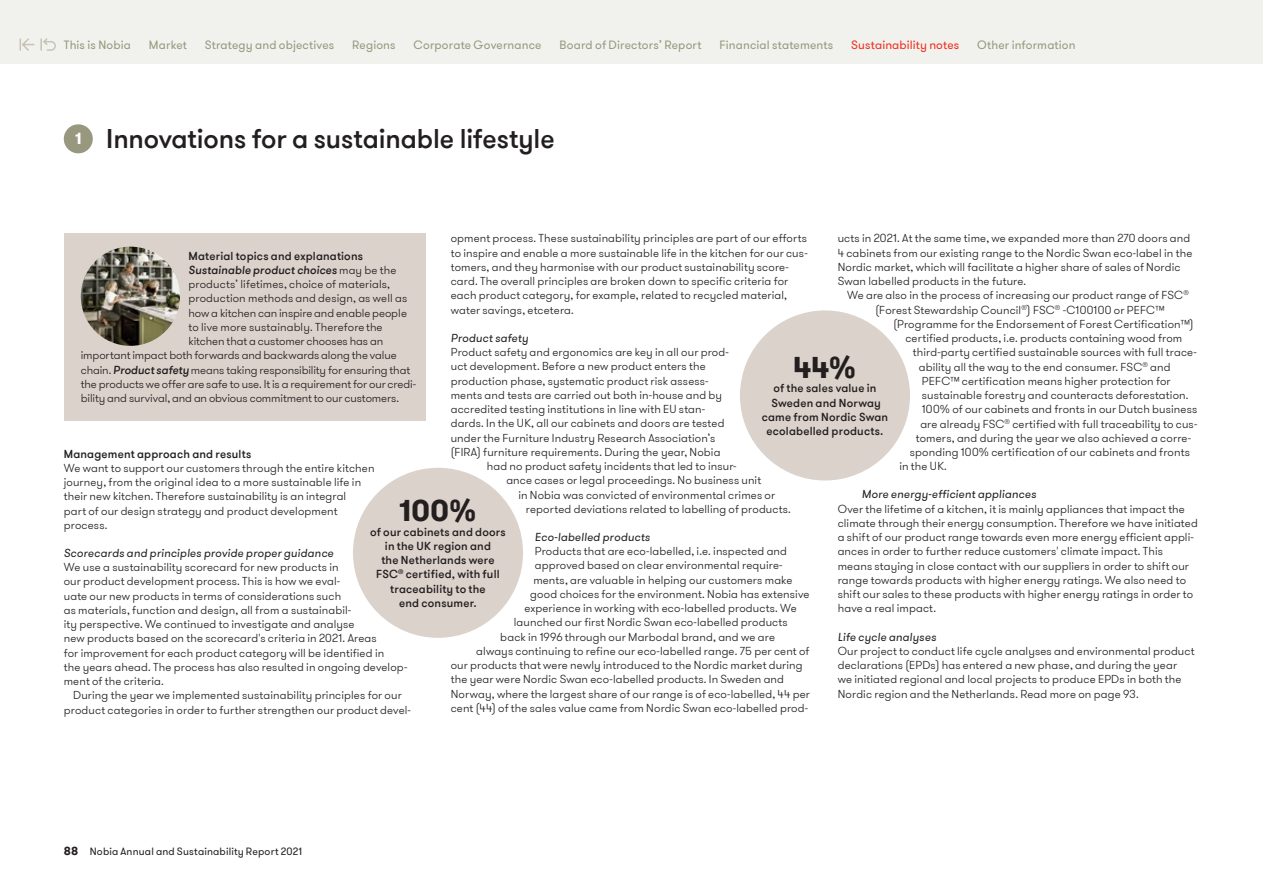
<style>
.page{position:relative;width:1263px;height:893px;background:#fff}
.page>*{position:absolute;margin:0;border:0;box-sizing:border-box;transform-origin:0 0}
.t1{font:700 30px "GT Walsheim Pro";color:#231f20}
.t2{font:500 27px "GT Walsheim Pro";letter-spacing:-.005em;color:#231f20}
.t3{font:12px "GT Walsheim Pro";letter-spacing:.01em;color:#98987f}
.t4{font:12px "GT Walsheim Pro";letter-spacing:.01em;color:#ee2e22}
.t5{font:300 11.55px/14.2px "GT Walsheim Pro";letter-spacing:.01em;color:#231f20}
.t6{font:300 11.55px "GT Walsheim Pro";letter-spacing:-.01em;color:#231f20}
.t7{font:500 11.55px/14.2px "GT Walsheim Pro";letter-spacing:.015em;color:#231f20;text-align:center}
.t8{font:italic 11.55px "GT Walsheim Pro";letter-spacing:.015em;color:#231f20}
.t9{font:italic 500 11.55px "GT Walsheim Pro";letter-spacing:.005em;color:#231f20}
.t10{font:10.5px "GT Walsheim Pro";letter-spacing:.015em;color:#231f20}
.s1{font-weight:700;font-size:16.05px;color:#fff}
.s2{font-weight:300;font-style:normal}
.s3{font-weight:500;font-style:italic}
.s4{font-weight:700;font-size:11.55px}
</style>
<div class="page">
<div style="left:0;top:0;width:1263px;height:64px;background:#f1f2ed"></div>
<svg style="left:20px;top:38px;width:36px;height:13px"></svg>
<div style="left:353px;top:468px;width:170px;height:170px;background:#dbd3cb;border-radius:50%"></div>
<div style="left:740px;top:310px;width:170px;height:170px;background:#dbd3cb;border-radius:50%"></div>
<svg style="left:63px;top:124px;width:30px;height:30px"></svg>
<div style="left:64px;top:234px;width:361px;height:187px;background:#dbd3cb"></div>
<img style="left:81px;top:247px;width:99px;height:99px;border-radius:50px">
<p class="t3" style="left:64px;top:38px;width:69px">This is Nobia</p>
<p class="t3" style="left:149px;top:38px;width:39px">Market</p>
<p class="t3" style="left:205px;top:38px;width:131px">Strategy and objectives</p>
<p class="t3" style="left:352px;top:38px;width:45px">Regions</p>
<p class="t3" style="left:414px;top:38px;width:129px">Corporate Governance</p>
<p class="t3" style="left:560px;top:38px;width:143px">Board of Directors’ Report</p>
<p class="t3" style="left:719px;top:38px;width:115px">Financial statements</p>
<p class="t4" style="left:851px;top:38px;width:110px">Sustainability notes</p>
<p class="t3" style="left:977px;top:38px;width:100px">Other information</p>
<h2 class="t2" style="left:75px;top:121px;width:481px"><span class="s1">1</span> Innovations for a sustainable lifestyle</h2>
<p class="t5" style="left:451px;top:231px;width:358px">opment process. These sustainability principles are part of our efforts to inspire and enable a more sustainable life in the kitchen for our cus&shy;tomers, and they harmonise with our product sustainability score&shy;card. The overall principles are broken down to specific criteria for each product category, for example, related to recycled material, water savings, etcetera.</p>
<p class="t8" style="left:451px;top:330px;width:79px">Product safety</p>
<p class="t5" style="left:451px;top:345px;width:280px">Product safety and ergonomics are key in all our prod-</p>
<p class="t5" style="left:451px;top:359px;width:256px">uct development. Before a new product enters the</p>
<p class="t5" style="left:451px;top:374px;width:259px">produc tion phase, systematic product risk assess-</p>
<p class="t5" style="left:451px;top:388px;width:273px">ments and tests are carried out both in-house and by</p>
<p class="t5" style="left:451px;top:402px;width:256px">accredited testing institutions in line with EU stan-</p>
<p class="t5" style="left:451px;top:416px;width:275px">dards. In the UK, all our cabinets and doors are tested</p>
<p class="t5" style="left:451px;top:431px;width:266px">under the Furniture Industry Research Association’s</p>
<p class="t5" style="left:451px;top:445px;width:271px">(FIRA) furniture requirements. During the year, Nobia</p>
<p class="t5" style="left:487px;top:459px;width:251px">had no product safety incidents that led to insur-</p>
<p class="t5" style="left:506px;top:473px;width:256px">ance cases or legal proceedings. No business unit</p>
<p class="t5" style="left:518px;top:488px;width:258px">in Nobia was convicted of environmental crimes or</p>
<p class="t5" style="left:526px;top:502px;width:267px">reported deviations related to labelling of products.</p>
<p class="t8" style="left:535px;top:530px;width:117px">Eco-labelled products</p>
<p class="t5" style="left:535px;top:544px;width:254px">Products that are eco-labelled, i.e. inspected and</p>
<p class="t5" style="left:535px;top:558px;width:249px">approved based on clear environmental require-</p>
<p class="t5" style="left:533px;top:573px;width:261px">ments, are valuable in helping our customers make</p>
<p class="t5" style="left:530px;top:587px;width:281px">good choices for the environment. Nobia has extensive</p>
<p class="t5" style="left:524px;top:601px;width:274px">experience in working with eco-labelled products. We</p>
<p class="t5" style="left:514px;top:616px;width:275px">launched our first Nordic Swan eco-labelled products</p>
<p class="t5" style="left:500px;top:630px;width:276px">back in 1996 through our Marbodal brand, and we are</p>
<p class="t5" style="left:476px;top:644px;width:334px">always continuing to refine our eco-labelled range. 75 per cent of</p>
<p class="t5" style="left:451px;top:658px;width:353px">our products that were newly introduced to the Nordic market during</p>
<p class="t5" style="left:451px;top:673px;width:335px">the year were Nordic Swan eco-labelled products. In Sweden and</p>
<p class="t5" style="left:451px;top:687px;width:361px">Norway, where the largest share of our range is of eco-labelled, 44 per</p>
<p class="t5" style="left:451px;top:701px;width:359px">cent (44) of the sales value came from Nordic Swan eco-labelled prod-</p>
<p class="t5" style="left:838px;top:232px;width:356px">ucts in 2021. At the same time, we expanded more than 270 doors and 4 cabinets from our existing range to the Nordic Swan eco-label in the Nordic market, which will facilitate a higher share of sales of Nordic Swan labelled products in the future.</p>
<p class="t5" style="left:847px;top:289px;width:343px;text-align:center">We are also in the process of increasing our product range of FSC<sup>® </sup>(Forest Stewardship Council<sup>®</sup>) FSC<sup>®</sup> -C100100 or PEFC™</p>
<p class="t5" style="left:893px;top:317px;width:302px">(Programme for the Endorsement of Forest Certification™)</p>
<p class="t5" style="left:905px;top:331px;width:278px">certified products, i.e. products containing wood from</p>
<p class="t5" style="left:913px;top:345px;width:285px">third-party certified sustainable sources with full trace-</p>
<p class="t5" style="left:919px;top:360px;width:253px">ability all the way to the end consumer. FSC<sup>®</sup> and</p>
<p class="t5" style="left:922px;top:374px;width:250px">PEFC™ certification means higher protection for</p>
<p class="t5" style="left:922px;top:388px;width:268px">sustainable forestry and counteracts deforestation.</p>
<p class="t5" style="left:922px;top:402px;width:277px">100% of our cabinets and fronts in our Dutch business</p>
<p class="t5" style="left:920px;top:417px;width:279px">are already FSC<sup>®</sup> certified with full traceability to cus-</p>
<p class="t5" style="left:916px;top:431px;width:277px">tomers, and during the year we also achieved a corre-</p>
<p class="t5" style="left:910px;top:445px;width:282px">sponding 100% certification of our cabinets and fronts</p>
<p class="t5" style="left:899px;top:459px;width:49px">in the UK.</p>
<p class="t8" style="left:862px;top:487px;width:176px">More energy-efficient appliances</p>
<p class="t5" style="left:838px;top:502px;width:362px">Over the lifetime of a kitchen, it is mainly appliances that impact the climate through their energy consumption. Therefore we have initiated a shift of our product range towards even more energy efficient appli&shy;ances in order to further reduce customers' climate impact. This means staying in close contact with our suppliers in order to shift our range towards products with higher energy ratings. We also need to shift our sales to these products with higher energy ratings in order to have a real impact.</p>
<p class="t8" style="left:838px;top:629px;width:100px">Life cycle analyses</p>
<p class="t5" style="left:838px;top:644px;width:358px">Our project to conduct life cycle analyses and environmental product declarations (EPDs) has entered a new phase, and during the year<br>we initiated regional and local projects to produce EPDs in both the Nordic region and the Netherlands. Read more on page 93.</p>
<p class="t7" style="left:188px;top:249px;width:176px">Material topics and explanations</p>
<p class="t9" style="left:188px;top:263px;width:210px">Sustainable product choices <span class="s2">may be the</span></p>
<p class="t5" style="left:188px;top:277px;width:203px">products’ lifetimes, choice of materials,</p>
<p class="t5" style="left:188px;top:291px;width:220px">production methods and design, as well as</p>
<p class="t6" style="left:188px;top:305px;width:220px">how a kitchen can inspire and enable people</p>
<p class="t5" style="left:188px;top:320px;width:195px">to live more sustainably. Therefore the</p>
<p class="t6" style="left:188px;top:334px;width:196px">kitchen that a customer chooses has an</p>
<p class="t6" style="left:81px;top:348px;width:317px">important impact both forwards and backwards along the value</p>
<p class="t6" style="left:81px;top:362px;width:331px">chain. <span class="s3">Product safety</span> means taking responsibility for ensuring that</p>
<p class="t6" style="left:81px;top:377px;width:337px">the products we offer are safe to use. It is a requirement for our credi-</p>
<p class="t6" style="left:81px;top:391px;width:320px">bility and survival, and an obvious commitment to our customers.</p>
<h1 class="t1" style="left:793px;top:348px;width:65px">44%</h1>
<p class="t7" style="left:762px;top:382px;width:128px">of the sales value in<br>Sweden and Norway came from Nordic Swan ecolabelled products.</p>
<p class="t7" style="left:64px;top:447px;width:189px">Management approach and results</p>
<p class="t5" style="left:64px;top:461px;width:312px">We want to support our customers through the entire kitchen journey, from the original idea to a more sustainable life in their new kitchen. Therefore sustainability is an integral<br>part of our design strategy and product development process.</p>
<p class="t8" style="left:64px;top:546px;width:271px">Scorecards and principles provide proper guidance</p>
<p class="t5" style="left:64px;top:560px;width:345px">We use a sustainability scorecard for new products in<br>our product development process. This is how we eval-<br>uate our new products in terms of considerations such<br>as materials, function and design, all from a sustainabil-<br>ity perspective. We continued to investigate and analyse<br>new products based on the scorecard's criteria in 2021. Areas<br>for improvement for each product category will be identified in<br>the years ahead. The process has also resulted in ongoing develop&shy;ment of the criteria.</p>
<p class="t5" style="left:64px;top:689px;width:349px;text-align:center">During the year we implemented sustainability principles for our product categories in order to further strengthen our product devel-</p>
<h1 class="t1" style="left:399px;top:491px;width:79px">100%</h1>
<p class="t7" style="left:370px;top:525px;width:137px">of our cabinets and doors in the UK region and<br>the Netherlands were<br>FSC<sup>®</sup> certified, with full traceability to the<br>end consumer.</p>
<p class="t10" style="left:64px;top:845px;width:240px"><span class="s4">88</span> Nobia Annual and Sustainability Report 2021</p>
</div>
